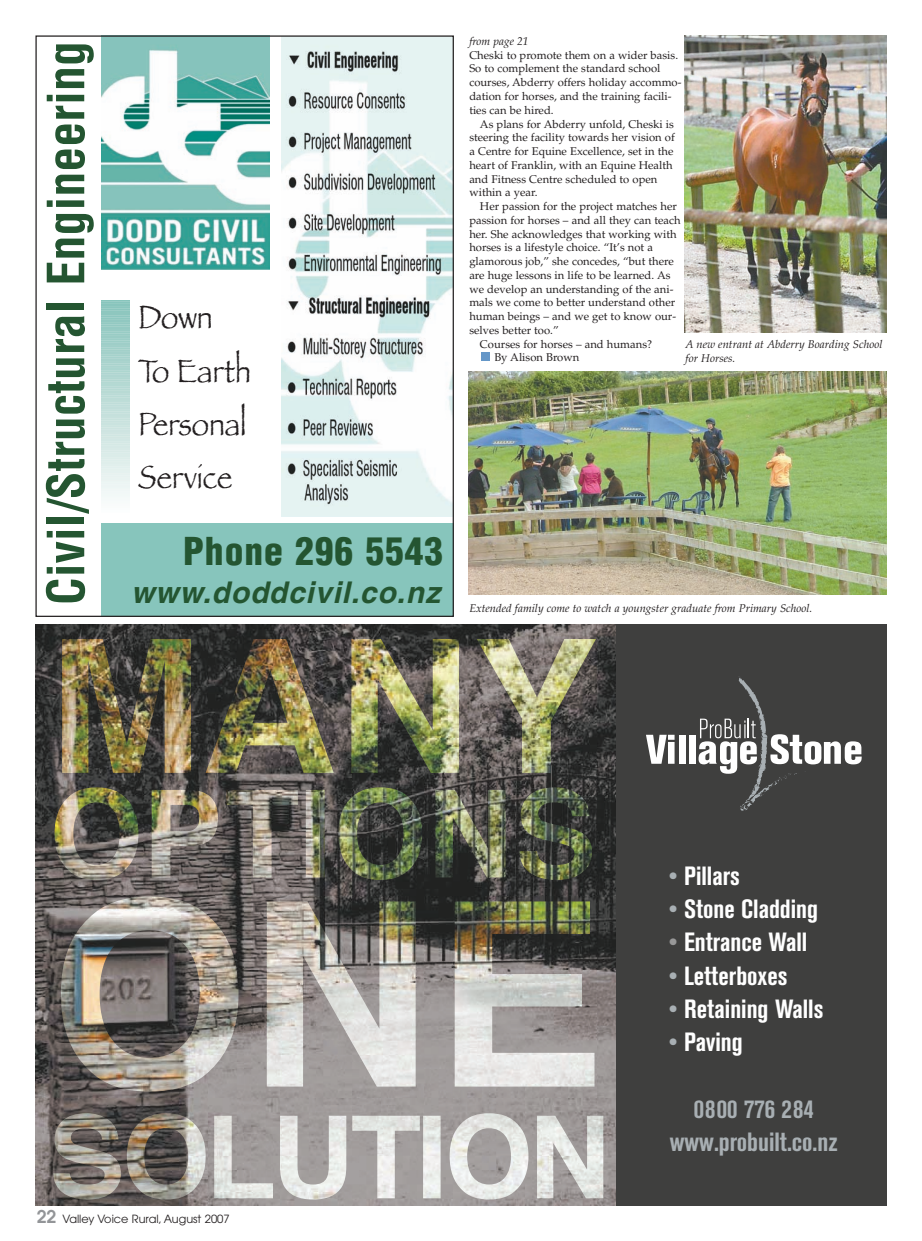
<style>
.page{position:relative;width:922px;height:1241px;background:#fff}
.page>*{position:absolute;margin:0;border:0;box-sizing:border-box;transform-origin:0 0}
.t1{font:700 condensed 50px "Helvetica";color:#245531}
.t2{font:900 condensed 37.5px "Helvetica";letter-spacing:.025em;color:#245531}
.t3{font:33.75px/53.2px "Papyrus";color:#231f20;scale:.85 1}
.t4{font:italic 700 30px "Helvetica";letter-spacing:.03em;color:#245531}
.t5{font:26.12px "Akzidenz Grotesk BE Bold Cn+IRHOAC";color:#fff}
.t6{font:26.12px/33.2px "Akzidenz Grotesk BE Bold Cn+IRHOAC";color:#a8afb3;text-align:center}
.t7{font:11.25px/13.8px "Palatino";color:#231f20}
.t8{font:italic 11.25px/13.8px "Palatino";color:#231f20}
.t9{font:11.25px "Avant Garde";color:#231f20}
.s1{font-weight:600;font-size:17.5px;color:#939598}
.s2{color:#a8afb3}
.s3{color:#989898}
</style>
<div class="page">
<div style="left:481px;top:352px;width:9px;height:9px;background:#6597c8"></div>
<img style="left:468px;top:371px;width:418px;height:223px">
<img style="left:684px;top:35px;width:202px;height:297px">
<img style="left:35px;top:624px;width:581px;height:581px">
<img style="left:53px;top:787px;width:550px;height:412px">
<div style="left:616px;top:624px;width:270px;height:581px;background:#3f3f3e"></div>
<svg style="left:646px;top:734px;width:28px;height:29px"></svg>
<div style="left:679px;top:734px;width:6px;height:29px;background:#fff"></div>
<div style="left:689px;top:734px;width:6px;height:29px;background:#fff"></div>
<svg style="left:698px;top:677px;width:163px;height:133px"></svg>
<div style="left:102px;top:523px;width:352px;height:94px;background:#87c5bc"></div>
<img style="left:102px;top:37px;width:167px;height:232px">
<img style="left:282px;top:37px;width:170px;height:479px">
<svg style="left:102px;top:301px;width:27px;height:197px;background:#bfded9"></svg>
<h1 class="t1" style="left:38px;top:605px;width:565px;rotate:-90deg">Civil/Structural Engineering</h1>
<h3 class="t3" style="left:138px;top:290px;width:134px">Down<br>To Earth<br>Personal<br>Service</h3>
<h2 class="t2" style="left:183px;top:530px;width:261px">Phone 296 5543</h2>
<h3 class="t4" style="left:131px;top:581px;width:310px">www.doddcivil.co.nz</h3>
<p class="t8" style="left:469px;top:35px;width:61px">from page 21</p>
<p class="t7" style="left:469px;top:49px;width:213px">Cheski to promote them on a wider basis.<br>So to complement the standard school courses, Abderry offers holiday accommo&shy;dation for horses, and the training facili&shy;ties can be hired.</p>
<p class="t7" style="left:469px;top:118px;width:207px;text-indent:11px">As plans for Abderry unfold, Cheski is steering the facility towards her vision of a Centre for Equine Excellence, set in the heart of Franklin, with an Equine Health and Fitness Centre scheduled to open within a year.</p>
<p class="t7" style="left:480px;top:201px;width:198px">Her passion for the project matches her</p>
<p class="t7" style="left:469px;top:214px;width:213px">passion for horses – and all they can teach</p>
<p class="t7" style="left:469px;top:228px;width:209px">her. She acknowledges that working with</p>
<p class="t7" style="left:469px;top:242px;width:185px">horses is a lifestyle choice. “It’s not a</p>
<p class="t7" style="left:469px;top:256px;width:206px">glamorous job,” she concedes, “but there</p>
<p class="t7" style="left:469px;top:269px;width:203px">are huge lessons in life to be learned. As</p>
<p class="t7" style="left:469px;top:283px;width:205px">we develop an understanding of the ani-</p>
<p class="t7" style="left:469px;top:297px;width:207px">mals we come to better understand other</p>
<p class="t7" style="left:469px;top:311px;width:208px">human beings – and we get to know our-</p>
<p class="t7" style="left:469px;top:324px;width:91px">selves better too.”</p>
<p class="t7" style="left:480px;top:338px;width:174px">Courses for horses – and humans?</p>
<p class="t7" style="left:494px;top:352px;width:86px">By Alison Brown</p>
<p class="t8" style="left:685px;top:338px;width:198px">A new entrant at Abderry Boarding School for Horses.</p>
<p class="t8" style="left:469px;top:602px;width:344px">Extended family come to watch a youngster graduate from Primary School.</p>
<p class="t9" style="left:37px;top:1214px;width:194px"><span class="s1">22</span> Valley Voice Rural, August 2007</p>
<h3 class="t5" style="left:668px;top:866px;width:73px"><span class="s2">•</span> Pillars</h3>
<h3 class="t5" style="left:668px;top:899px;width:151px"><span class="s2">•</span> Stone Cladding</h3>
<h3 class="t5" style="left:668px;top:932px;width:140px"><span class="s3">•</span> Entrance Wall</h3>
<h3 class="t5" style="left:668px;top:965px;width:120px"><span class="s2">•</span> Letterboxes</h3>
<h3 class="t5" style="left:668px;top:999px;width:156px"><span class="s2">•</span> Retaining Walls</h3>
<h3 class="t5" style="left:668px;top:1032px;width:75px"><span class="s2">•</span> Paving</h3>
<h3 class="t6" style="left:669px;top:1093px;width:169px">0800 776 284 www.probuilt.co.nz</h3>
</div>
